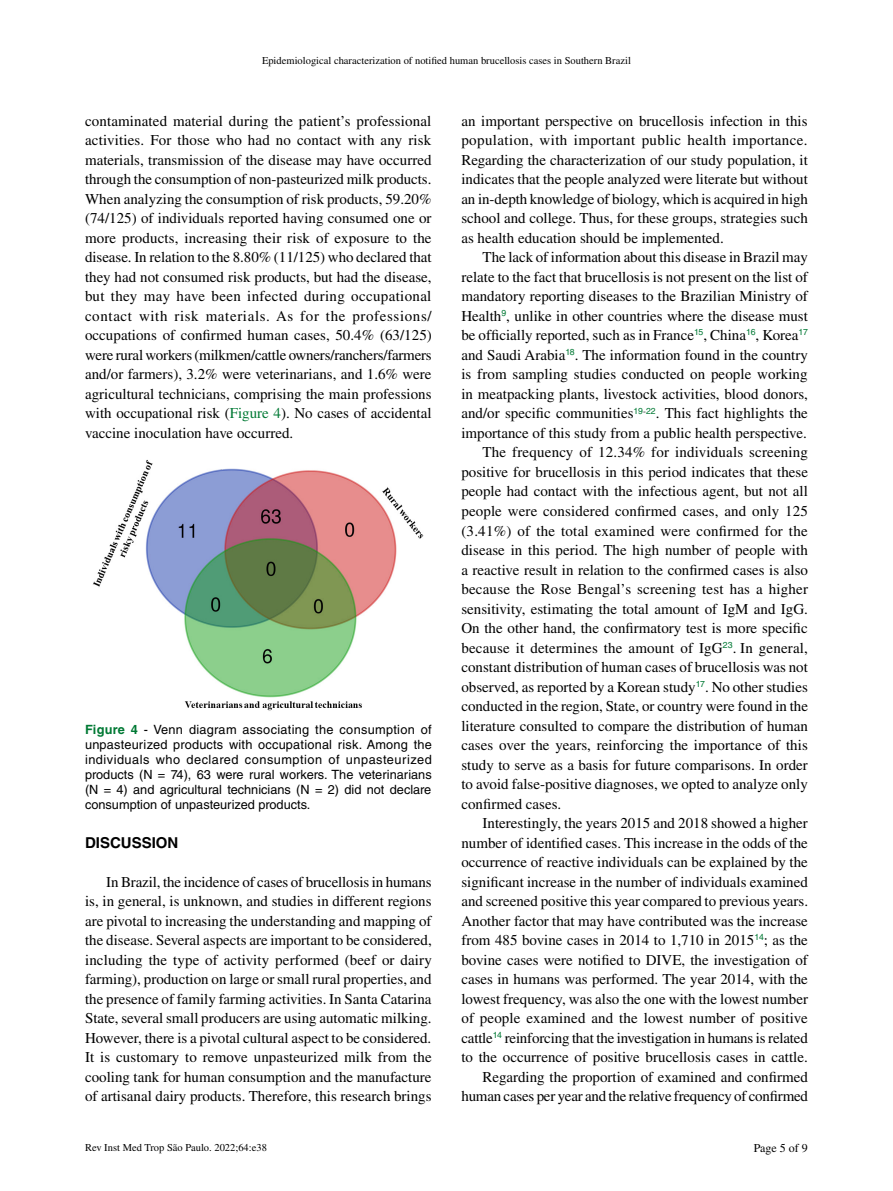
<style>
.page{position:relative;width:893px;height:1191px;background:#fff}
.page>*{position:absolute;margin:0;border:0;box-sizing:border-box;transform-origin:0 0}
.t1{font:15px/19.5px "Times LT Std";color:#000;text-align:justify}
.t2{font:700 15px "Helvetica LT Std";color:#000}
.t3{font:12.75px/15px "Helvetica LT Std";color:#000;text-align:justify}
.t4{font:12px "Times LT Std";color:#000}
.t5{font:10.5px "Times LT Std";color:#000}
.s1{color:#007934}
.s2{font-weight:700;color:#007934}
</style>
<div class="page">
<img style="left:93px;top:459px;width:331px;height:252px">
<p class="t5" style="left:262px;top:55px;width:370px">Epidemiological characterization of notified human brucellosis cases in Southern Brazil</p>
<p class="t1" style="left:85px;top:111px;width:348px">contaminated material during the patient’s professional activities. For those who had no contact with any risk materials, transmission of the disease may have occurred through the consumption of non-pasteurized milk products.<br>When analyzing the consumption of risk products, 59.20% (74/125) of individuals reported having consumed one or more products, increasing their risk of exposure to the disease. In relation to the 8.80% (11/125) who declared that they had not consumed risk products, but had the disease, but they may have been infected during occupational contact with risk materials. As for the professions/ occupations of confirmed human cases, 50.4% (63/125) were rural workers (milkmen/cattle owners/ranchers/farmers and/or farmers), 3.2% were veterinarians, and 1.6% were agricultural technicians, comprising the main professions with occupational risk (<span class="s1">Figure 4</span>). No cases of accidental vaccine inoculation have occurred.</p>
<p class="t3" style="left:85px;top:721px;width:348px"><span class="s2">Figure 4</span> - Venn diagram associating the consumption of unpasteurized products with occupational risk. Among the individuals who declared consumption of unpasteurized products (N = 74), 63 were rural workers. The veterinarians (N = 4) and agricultural technicians (N = 2) did not declare consumption of unpasteurized products.</p>
<p class="t2" style="left:85px;top:833px;width:95px">DISCUSSION</p>
<p class="t1" style="left:85px;top:871px;width:348px;text-indent:21px">In Brazil, the incidence of cases of brucellosis in humans is, in general, is unknown, and studies in different regions are pivotal to increasing the understanding and mapping of the disease. Several aspects are important to be considered, including the type of activity performed (beef or dairy farming), production on large or small rural properties, and the presence of family farming activities. In Santa Catarina State, several small producers are using automatic milking.<br>However, there is a pivotal cultural aspect to be considered.<br>It is customary to remove unpasteurized milk from the cooling tank for human consumption and the manufacture of artisanal dairy products. Therefore, this research brings</p>
<p class="t5" style="left:85px;top:1142px;width:183px">Rev Inst Med Trop São Paulo. 2022;64:e38</p>
<p class="t1" style="left:461px;top:111px;width:348px">an important perspective on brucellosis infection in this population, with important public health importance.<br>Regarding the characterization of our study population, it indicates that the people analyzed were literate but without an in-depth knowledge of biology, which is acquired in high school and college. Thus, for these groups, strategies such as health education should be implemented.</p>
<p class="t1" style="left:483px;top:247px;width:327px">The lack of information about this disease in Brazil may</p>
<p class="t1" style="left:461px;top:267px;width:348px">relate to the fact that brucellosis is not present on the list of</p>
<p class="t1" style="left:461px;top:286px;width:348px">mandatory reporting diseases to the Brazilian Ministry of</p>
<p class="t1" style="left:461px;top:306px;width:348px">Health<sup>9</sup>, unlike in other countries where the disease must</p>
<p class="t1" style="left:461px;top:325px;width:348px">be officially reported, such as in France<sup>15</sup>, China<sup>16</sup>, Korea<sup>17</sup></p>
<p class="t1" style="left:461px;top:345px;width:348px">and Saudi Arabia<sup>18</sup>. The information found in the country</p>
<p class="t1" style="left:461px;top:364px;width:348px">is from sampling studies conducted on people working</p>
<p class="t1" style="left:461px;top:384px;width:348px">in meatpacking plants, livestock activities, blood donors,</p>
<p class="t1" style="left:461px;top:403px;width:348px">and/or specific communities<sup>19</sup><sup>-</sup><sup>22</sup>. This fact highlights the</p>
<p class="t1" style="left:461px;top:423px;width:347px">importance of this study from a public health perspective.</p>
<p class="t1" style="left:483px;top:442px;width:327px">The frequency of 12.34% for individuals screening</p>
<p class="t1" style="left:461px;top:462px;width:348px">positive for brucellosis in this period indicates that these</p>
<p class="t1" style="left:461px;top:481px;width:348px">people had contact with the infectious agent, but not all</p>
<p class="t1" style="left:461px;top:501px;width:348px">people were considered confirmed cases, and only 125</p>
<p class="t1" style="left:461px;top:520px;width:348px">(3.41%) of the total examined were confirmed for the</p>
<p class="t1" style="left:461px;top:540px;width:348px">disease in this period. The high number of people with</p>
<p class="t1" style="left:461px;top:559px;width:348px">a reactive result in relation to the confirmed cases is also</p>
<p class="t1" style="left:461px;top:579px;width:348px">because the Rose Bengal’s screening test has a higher</p>
<p class="t1" style="left:461px;top:598px;width:348px">sensitivity, estimating the total amount of IgM and IgG.</p>
<p class="t1" style="left:461px;top:618px;width:348px">On the other hand, the confirmatory test is more specific</p>
<p class="t1" style="left:461px;top:637px;width:348px">because it determines the amount of IgG<sup>23</sup>. In general,</p>
<p class="t1" style="left:461px;top:657px;width:348px">constant distribution of human cases of brucellosis was not</p>
<p class="t1" style="left:461px;top:676px;width:348px">observed, as reported by a Korean study<sup>17</sup>. No other studies</p>
<p class="t1" style="left:461px;top:696px;width:348px">conducted in the region, State, or country were found in the</p>
<p class="t1" style="left:461px;top:715px;width:348px">literature consulted to compare the distribution of human</p>
<p class="t1" style="left:461px;top:735px;width:348px">cases over the years, reinforcing the importance of this</p>
<p class="t1" style="left:461px;top:754px;width:348px">study to serve as a basis for future comparisons. In order</p>
<p class="t1" style="left:461px;top:774px;width:348px">to avoid false-positive diagnoses, we opted to analyze only</p>
<p class="t1" style="left:461px;top:793px;width:101px">confirmed cases.</p>
<p class="t1" style="left:483px;top:813px;width:327px">Interestingly, the years 2015 and 2018 showed a higher</p>
<p class="t1" style="left:461px;top:832px;width:348px">number of identified cases. This increase in the odds of the</p>
<p class="t1" style="left:461px;top:852px;width:348px">occurrence of reactive individuals can be explained by the</p>
<p class="t1" style="left:461px;top:871px;width:348px">significant increase in the number of individuals examined</p>
<p class="t1" style="left:461px;top:891px;width:348px">and screened positive this year compared to previous years.</p>
<p class="t1" style="left:461px;top:910px;width:348px">Another factor that may have contributed was the increase</p>
<p class="t1" style="left:461px;top:930px;width:348px">from 485 bovine cases in 2014 to 1,710 in 2015<sup>14</sup>; as the</p>
<p class="t1" style="left:461px;top:949px;width:348px">bovine cases were notified to DIVE, the investigation of</p>
<p class="t1" style="left:461px;top:969px;width:348px">cases in humans was performed. The year 2014, with the</p>
<p class="t1" style="left:461px;top:988px;width:348px">lowest frequency, was also the one with the lowest number</p>
<p class="t1" style="left:461px;top:1008px;width:348px">of people examined and the lowest number of positive</p>
<p class="t1" style="left:461px;top:1027px;width:348px">cattle<sup>14</sup> reinforcing that the investigation in humans is related</p>
<p class="t1" style="left:461px;top:1047px;width:348px">to the occurrence of positive brucellosis cases in cattle.</p>
<p class="t1" style="left:483px;top:1066px;width:327px">Regarding the proportion of examined and confirmed</p>
<p class="t1" style="left:461px;top:1086px;width:348px">human cases per year and the relative frequency of confirmed</p>
<p class="t4" style="left:754px;top:1141px;width:56px">Page 5 of 9</p>
</div>
